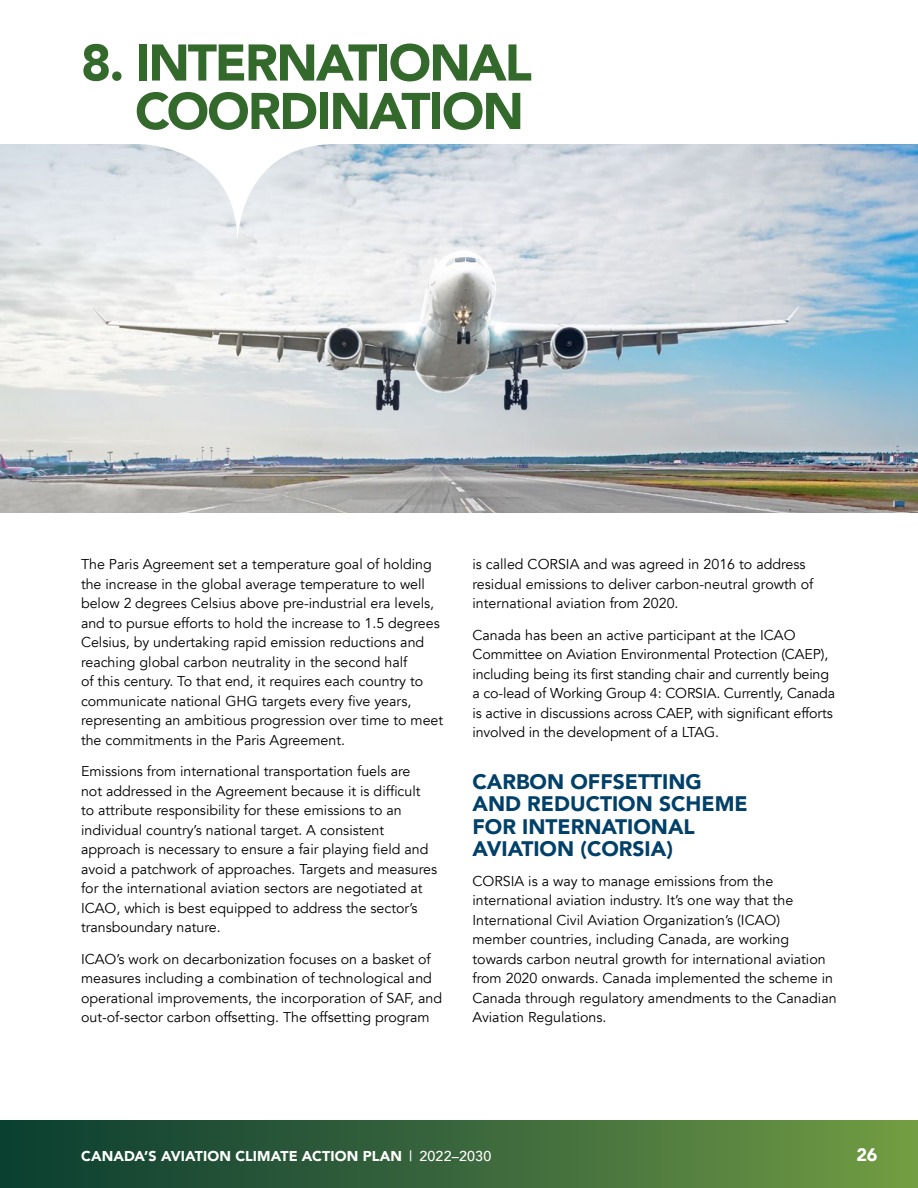
<style>
.page{position:relative;width:918px;height:1188px;background:#fff}
.page>*{position:absolute;margin:0;border:0;box-sizing:border-box;transform-origin:0 0}
.t1{font:900 51px/48.4px "Avenir";letter-spacing:-.04em;color:#336a2c;text-align:right}
.t2{font:900 21px/22.5px "Avenir";color:#004069}
.t3{font:900 18px "Avenir";color:#fff}
.t4{font:14.25px/19.5px "Avenir";color:#000}
.t5{font:900 14.25px "Avenir";letter-spacing:.01em;color:#fff}
.s1{font-weight:500}
</style>
<div class="page">
<img style="left:0;top:351px;width:918px;height:162px">
<svg style="left:0;top:144px;width:918px;height:207px;background:#cdd6dc"></svg>
<svg style="left:138px;top:45px;width:198px;height:198px"></svg>
<div style="left:0;top:1120px;width:918px;height:68px;background:linear-gradient(to right,#083a32,#709944)"></div>
<h1 class="t1" style="left:81px;top:37px;width:452px">8. INTERNATIONAL<br>COORDINATION</h1>
<p class="t4" style="left:81px;top:555px;width:364px">The Paris Agreement set a temperature goal of holding the increase in the global average temperature to well below 2 degrees Celsius above pre-industrial era levels, and to pursue efforts to hold the increase to 1.5 degrees Celsius, by undertaking rapid emission reductions and reaching global carbon neutrality in the second half<br>of this century. To that end, it requires each country to communicate national GHG targets every five years, representing an ambitious progression over time to meet the commitments in the Paris Agreement.</p>
<p class="t4" style="left:81px;top:762px;width:358px">Emissions from international transportation fuels are<br>not addressed in the Agreement because it is difficult to attribute responsibility for these emissions to an individual country’s national target. A consistent approach is necessary to ensure a fair playing field and avoid a patchwork of approaches. Targets and measures for the international aviation sectors are negotiated at ICAO, which is best equipped to address the sector’s transboundary nature.</p>
<p class="t4" style="left:81px;top:949px;width:363px">ICAO’s work on decarbonization focuses on a basket of measures including a combination of technological and operational improvements, the incorporation of SAF, and out-of-sector carbon offsetting. The offsetting program</p>
<p class="t4" style="left:473px;top:555px;width:342px">is called CORSIA and was agreed in 2016 to address residual emissions to deliver carbon-neutral growth of international aviation from 2020.</p>
<p class="t4" style="left:473px;top:625px;width:364px">Canada has been an active participant at the ICAO Committee on Aviation Environmental Protection (CAEP), including being its first standing chair and currently being a co-lead of Working Group 4: CORSIA. Currently, Canada is active in discussions across CAEP, with significant efforts involved in the development of a LTAG.</p>
<h2 class="t2" style="left:472px;top:770px;width:277px">CARBON OFFSETTING<br>AND REDUCTION SCHEME<br>FOR INTERNATIONAL<br>AVIATION (CORSIA)</h2>
<p class="t4" style="left:472px;top:871px;width:366px">CORSIA is a way to manage emissions from the international aviation industry. It’s one way that the International Civil Aviation Organization’s (ICAO) member countries, including Canada, are working towards carbon neutral growth for international aviation from 2020 onwards. Canada implemented the scheme in Canada through regulatory amendments to the Canadian Aviation Regulations.</p>
<p class="t5" style="left:81px;top:1143px;width:412px">CANADA’S AVIATION CLIMATE ACTION PLAN <span class="s1">| 2022–2030</span></p>
<p class="t3" style="left:856px;top:1139px;width:23px">26</p>
</div>
